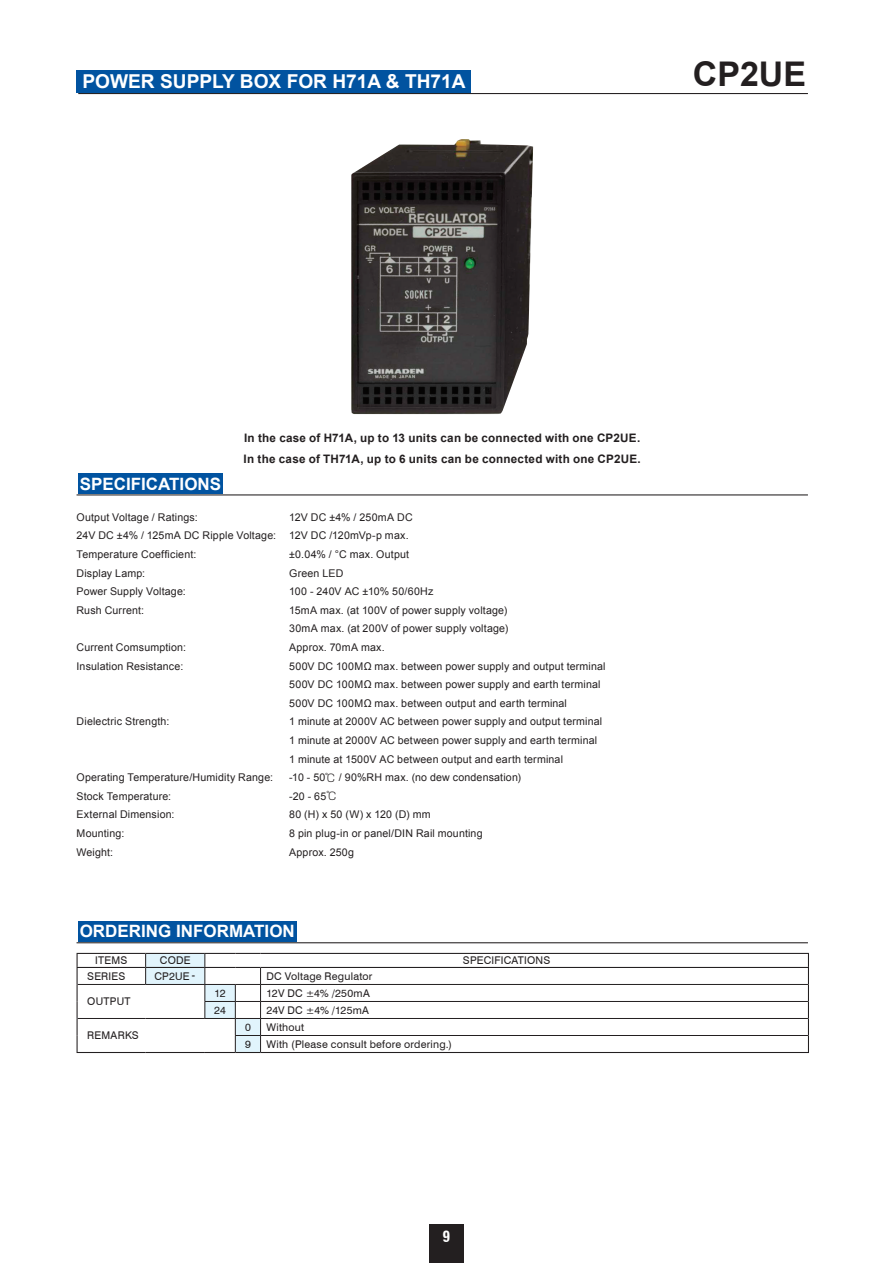
<style>
.page{position:relative;width:893px;height:1263px;background:#fff}
.page>*{position:absolute;margin:0;border:0;box-sizing:border-box;transform-origin:0 0}
.t1{font:700 34.05px "Arial";color:#231f20}
.t2{font:700 19.2px "Arial";color:#fff}
.t3{font:700 16.95px "Arial";color:#fff}
.t4{font:700 condensed 15.9px "Zurich BT";color:#fff}
.t5{font:700 11.7px/20.4px "Arial";letter-spacing:.02em;color:#231f20}
.t6{font:10.65px/18.6px "Arial";letter-spacing:.015em;color:#231f20}
.t7{font:10.65px "Swiss 721 BT";letter-spacing:.02em;color:#231f20}
.s1{font-family:"Shin Go Pro";font-weight:300}
.s2{font-family:"Futo Go B101 Pro";font-weight:700}
</style>
<div class="page">
<hr style="left:78px;top:93px;width:730px;height:1px;background:#231f20">
<div style="left:429px;top:1225px;width:34px;height:38px;background:#231f20"></div>
<div style="left:77px;top:70px;width:394px;height:23px;background:#0153a0"></div>
<hr style="left:77px;top:494px;width:731px;height:1px;background:#231f20">
<hr style="left:77px;top:942px;width:731px;height:1px;background:#231f20">
<div style="left:78px;top:473px;width:145px;height:21px;background:#0153a0"></div>
<div style="left:78px;top:921px;width:219px;height:20px;background:#0153a0"></div>
<hr style="left:78px;top:984px;width:68px;height:1px;background:#231f20">
<hr style="left:261px;top:984px;width:547px;height:1px;background:#231f20">
<hr style="left:261px;top:1001px;width:547px;height:1px;background:#231f20">
<hr style="left:78px;top:1018px;width:68px;height:1px;background:#231f20">
<hr style="left:261px;top:1018px;width:547px;height:1px;background:#231f20">
<hr style="left:261px;top:1035px;width:547px;height:1px;background:#231f20">
<hr style="left:77px;top:967px;width:69px;height:1px;background:#231f20">
<hr style="left:261px;top:967px;width:548px;height:1px;background:#231f20">
<hr style="left:77px;top:953px;width:69px;height:1px;background:#231f20">
<hr style="left:261px;top:953px;width:548px;height:1px;background:#231f20">
<svg style="left:77px;top:954px;width:1px;height:98px"></svg>
<hr style="left:77px;top:1052px;width:69px;height:1px;background:#231f20">
<svg style="left:808px;top:954px;width:1px;height:98px"></svg>
<svg style="left:145px;top:953px;width:116px;height:100px"></svg>
<hr style="left:261px;top:1052px;width:548px;height:1px;background:#231f20">
<img style="left:351px;top:139px;width:182px;height:275px">
<h2 class="t2" style="left:82px;top:69px;width:385px">POWER SUPPLY BOX FOR H71A &amp; TH71A</h2>
<h1 class="t1" style="left:693px;top:51px;width:115px">CP2UE</h1>
<p class="t5" style="left:244px;top:428px;width:399px">In the case of H71A, up to 13 units can be connected with one CP2UE.<br>In the case of TH71A, up to 6 units can be connected with one CP2UE.</p>
<h3 class="t3" style="left:80px;top:472px;width:143px">SPECIFICATIONS</h3>
<p class="t6" style="left:77px;top:508px;width:123px">Output Voltage / Ratings:</p>
<p class="t6" style="left:77px;top:508px;width:338px;text-indent:213px">12V DC ±4% / 250mA DC<br>24V DC ±4% / 125mA DC Ripple Voltage: 12V DC /120mVp-p max.<br>Temperature Coefficient:</p>
<p class="t6" style="left:289px;top:545px;width:121px">±0.04% / °C max. Output</p>
<p class="t6" style="left:77px;top:564px;width:70px">Display Lamp:</p>
<p class="t6" style="left:289px;top:564px;width:56px">Green LED</p>
<p class="t6" style="left:77px;top:582px;width:111px">Power Supply Voltage:</p>
<p class="t6" style="left:289px;top:582px;width:146px">100 - 240V AC ±10% 50/60Hz</p>
<p class="t6" style="left:77px;top:601px;width:69px">Rush Current:</p>
<p class="t6" style="left:289px;top:601px;width:221px">15mA max. (at 100V of power supply voltage)<br>30mA max. (at 200V of power supply voltage)</p>
<p class="t6" style="left:77px;top:638px;width:111px">Current Comsumption:</p>
<p class="t6" style="left:289px;top:638px;width:97px">Approx. 70mA max.</p>
<p class="t6" style="left:77px;top:657px;width:108px">Insulation Resistance:</p>
<p class="t6" style="left:289px;top:657px;width:318px">500V DC 100MΩ max. between power supply and output terminal<br>500V DC 100MΩ max. between power supply and earth terminal<br>500V DC 100MΩ max. between output and earth terminal</p>
<p class="t6" style="left:77px;top:712px;width:94px">Dielectric Strength:</p>
<p class="t6" style="left:289px;top:712px;width:315px">1 minute at 2000V AC between power supply and output terminal<br>1 minute at 2000V AC between power supply and earth terminal<br>1 minute at 1500V AC between output and earth terminal</p>
<p class="t6" style="left:77px;top:768px;width:198px">Operating Temperature/Humidity Range:</p>
<p class="t6" style="left:289px;top:768px;width:233px">-10 - 50<span class="s1">℃</span> / 90%RH max. (no dew condensation)</p>
<p class="t6" style="left:77px;top:787px;width:96px">Stock Temperature:</p>
<p class="t6" style="left:289px;top:787px;width:49px">-20 - 65<span class="s1">℃</span></p>
<p class="t6" style="left:77px;top:805px;width:99px">External Dimension:</p>
<p class="t6" style="left:289px;top:805px;width:143px">80 (H) x 50 (W) x 120 (D) mm</p>
<p class="t6" style="left:77px;top:824px;width:49px">Mounting:</p>
<p class="t6" style="left:289px;top:824px;width:195px">8 pin plug-in or panel/DIN Rail mounting</p>
<p class="t6" style="left:77px;top:843px;width:38px">Weight:</p>
<p class="t6" style="left:289px;top:843px;width:66px">Approx. 250g</p>
<h3 class="t3" style="left:80px;top:920px;width:217px">ORDERING INFORMATION</h3>
<p class="t7" style="left:95px;top:954px;width:34px">ITEMS</p>
<p class="t7" style="left:160px;top:954px;width:32px">CODE</p>
<p class="t7" style="left:463px;top:954px;width:89px">SPECIFICATIONS</p>
<p class="t7" style="left:87px;top:969px;width:40px">SERIES</p>
<p class="t7" style="left:154px;top:969px;width:46px">CP2UE<span class="s2">‐</span></p>
<p class="t7" style="left:266px;top:969px;width:107px">DC Voltage Regulator</p>
<p class="t7" style="left:87px;top:995px;width:45px">OUTPUT</p>
<p class="t7" style="left:214px;top:986px;width:13px">12</p>
<p class="t7" style="left:266px;top:986px;width:105px">12V DC ±4% /250mA</p>
<p class="t7" style="left:214px;top:1003px;width:13px">24</p>
<p class="t7" style="left:266px;top:1003px;width:104px">24V DC ±4% /125mA</p>
<p class="t7" style="left:87px;top:1029px;width:53px">REMARKS</p>
<p class="t7" style="left:245px;top:1020px;width:7px">0</p>
<p class="t7" style="left:266px;top:1020px;width:39px">Without</p>
<p class="t7" style="left:245px;top:1037px;width:7px">9</p>
<p class="t7" style="left:266px;top:1037px;width:187px">With (Please consult before ordering.)</p>
<h3 class="t4" style="left:443px;top:1227px;width:9px">9</h3>
</div>
